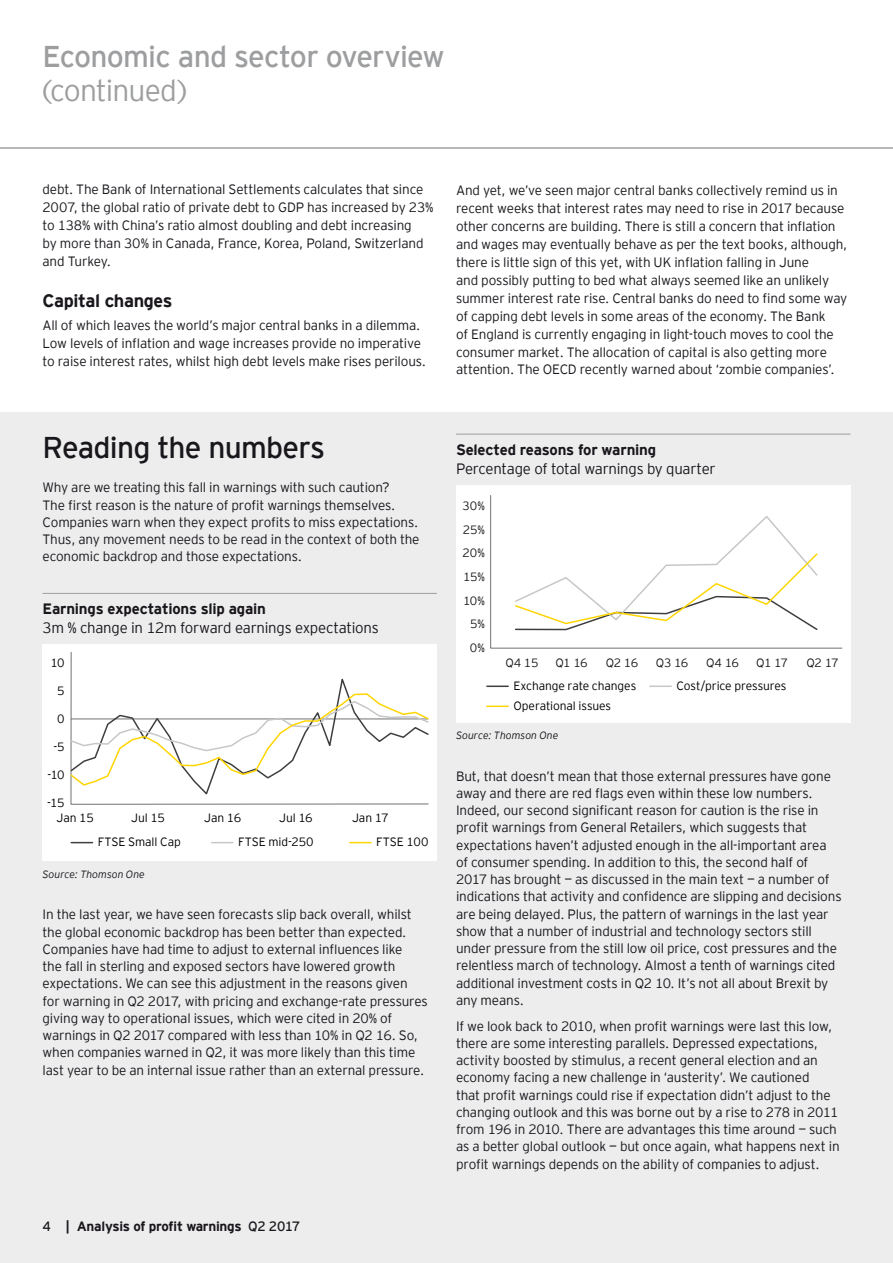
<style>
.page{position:relative;width:893px;height:1263px;background:#fff}
.page>*{position:absolute;margin:0;border:0;box-sizing:border-box;transform-origin:0 0}
.t1{font:30px "EY Interstate";letter-spacing:-.03em;color:#9d9ea0}
.t2{font:30px "EY Interstate";letter-spacing:-.025em;color:#1a171c}
.t3{font:300 30px "EY Interstate";letter-spacing:-.03em;color:#9d9ea0}
.t4{font:700 18px "EY Interstate";letter-spacing:-.02em;color:#1a171c}
.t5{font:300 15px "EY Interstate";letter-spacing:-.02em;color:#1a171c}
.t6{font:700 15px "EY Interstate";letter-spacing:-.015em;color:#1a171c}
.t7{font:14.7px "EY Interstate";letter-spacing:-.015em;color:#1a171c}
.t8{font:300 13.5px/17.2px "EY Interstate";letter-spacing:-.015em;color:#1a171c}
.t9{font:700 13.5px "EY Interstate";letter-spacing:-.02em;color:#1a171c}
.t10{font:300 12px "EY Interstate";letter-spacing:-.01em;color:#010000}
.t11{font:300 12px "EY Interstate";letter-spacing:-.03em;color:#1a171c}
.t12{font:italic 300 10.5px "EY Interstate";letter-spacing:-.005em;color:#1a171c}
.s1{font-weight:400}
</style>
<div class="page">
<div style="left:0;top:412px;width:893px;height:851px;background:#ededee"></div>
<hr style="left:0;top:148px;width:893px;height:1px;background:#707173">
<div style="left:43px;top:644px;width:394px;height:217px;background:#fff"></div>
<hr style="left:43px;top:593px;width:394px;height:1px;background:#9d9ea0">
<svg style="left:71px;top:842px;width:22px;height:1px"></svg>
<svg style="left:212px;top:842px;width:21px;height:1px"></svg>
<svg style="left:350px;top:842px;width:21px;height:1px"></svg>
<svg style="left:70px;top:653px;width:359px;height:152px"></svg>
<svg style="left:70px;top:674px;width:359px;height:122px"></svg>
<div style="left:456px;top:485px;width:394px;height:237px;background:#fff"></div>
<hr style="left:456px;top:434px;width:394px;height:1px;background:#9d9ea0">
<hr style="left:487px;top:685px;width:21px;height:2px;background:#3e3e40">
<hr style="left:650px;top:685px;width:21px;height:2px;background:#c6c7c9">
<hr style="left:487px;top:705px;width:21px;height:2px;background:#ffd500">
<svg style="left:490px;top:495px;width:353px;height:154px"></svg>
<svg style="left:514px;top:514px;width:305px;height:117px"></svg>
<h1 class="t1" style="left:43px;top:35px;width:404px">Economic and sector overview</h1>
<h1 class="t3" style="left:43px;top:69px;width:146px">(continued)</h1>
<p class="t8" style="left:43px;top:180px;width:393px;line-height:18px">debt. The Bank of International Settlements calculates that since 2007, the global ratio of private debt to GDP has increased by 23% to 138% with China’s ratio almost doubling and debt increasing<br>by more than 30% in Canada, France, Korea, Poland, Switzerland and Turkey.</p>
<h2 class="t4" style="left:43px;top:288px;width:131px">Capital changes</h2>
<p class="t8" style="left:43px;top:315px;width:385px;line-height:18px">All of which leaves the world’s major central banks in a dilemma.<br>Low levels of inflation and wage increases provide no imperative to raise interest rates, whilst high debt levels make rises perilous.</p>
<p class="t8" style="left:456px;top:180px;width:393px;line-height:18px">And yet, we’ve seen major central banks collectively remind us in recent weeks that interest rates may need to rise in 2017 because other concerns are building. There is still a concern that inflation and wages may eventually behave as per the text books, although, there is little sign of this yet, with UK inflation falling in June<br>and possibly putting to bed what always seemed like an unlikely summer interest rate rise. Central banks do need to find some way of capping debt levels in some areas of the economy. The Bank<br>of England is currently engaging in light-touch moves to cool the consumer market. The allocation of capital is also getting more attention. The OECD recently warned about ‘zombie companies’.</p>
<h1 class="t2" style="left:43px;top:426px;width:284px">Reading the numbers</h1>
<p class="t8" style="left:43px;top:478px;width:378px">Why are we treating this fall in warnings with such caution?<br>The first reason is the nature of profit warnings themselves.<br>Companies warn when they expect profits to miss expectations.<br>Thus, any movement needs to be read in the context of both the economic backdrop and those expectations.</p>
<p class="t6" style="left:43px;top:598px;width:225px">Earnings expectations slip again</p>
<p class="t5" style="left:43px;top:617px;width:338px">3m % change in 12m forward earnings expectations</p>
<p class="t7" style="left:51px;top:623px;width:214px">Earnings expectations slip again</p>
<p class="t10" style="left:50px;top:654px;width:16px">10</p>
<p class="t10" style="left:57px;top:682px;width:9px">5</p>
<p class="t10" style="left:57px;top:710px;width:9px">0</p>
<p class="t10" style="left:53px;top:738px;width:13px">-5</p>
<p class="t10" style="left:47px;top:766px;width:19px">-10</p>
<p class="t10" style="left:47px;top:794px;width:19px">-15</p>
<p class="t10" style="left:57px;top:809px;width:39px">Jan 15</p>
<p class="t10" style="left:131px;top:809px;width:35px">Jul 15</p>
<p class="t10" style="left:204px;top:809px;width:38px">Jan 16</p>
<p class="t10" style="left:279px;top:809px;width:35px">Jul 16</p>
<p class="t10" style="left:352px;top:809px;width:38px">Jan 17</p>
<p class="t10" style="left:98px;top:833px;width:85px">FTSE Small Cap</p>
<p class="t10" style="left:238px;top:833px;width:77px">FTSE mid-250</p>
<p class="t10" style="left:376px;top:833px;width:54px">FTSE 100</p>
<p class="t12" style="left:43px;top:867px;width:104px">Source: Thomson One</p>
<p class="t8" style="left:43px;top:905px;width:387px">In the last year, we have seen forecasts slip back overall, whilst the global economic backdrop has been better than expected.<br>Companies have had time to adjust to external influences like<br>the fall in sterling and exposed sectors have lowered growth expectations. We can see this adjustment in the reasons given for warning in Q2 2017, with pricing and exchange-rate pressures giving way to operational issues, which were cited in 20% of warnings in Q2 2017 compared with less than 10% in Q2 16. So, when companies warned in Q2, it was more likely than this time last year to be an internal issue rather than an external pressure.</p>
<p class="t9" style="left:43px;top:1217px;width:259px"><span class="s1">4</span> | Analysis of profit warnings <span class="s1">Q2 2017</span></p>
<p class="t6" style="left:456px;top:438px;width:202px">Selected reasons for warning</p>
<p class="t5" style="left:456px;top:458px;width:261px">Percentage of total warnings by quarter</p>
<p class="t11" style="left:462px;top:498px;width:24px">30%</p>
<p class="t11" style="left:463px;top:521px;width:23px">25%</p>
<p class="t11" style="left:463px;top:545px;width:24px">20%</p>
<p class="t11" style="left:463px;top:568px;width:23px">15%</p>
<p class="t11" style="left:463px;top:592px;width:23px">10%</p>
<p class="t11" style="left:470px;top:615px;width:16px">5%</p>
<p class="t11" style="left:470px;top:639px;width:16px">0%</p>
<p class="t11" style="left:505px;top:654px;width:35px">Q4 15</p>
<p class="t11" style="left:555px;top:654px;width:34px">Q1 16</p>
<p class="t11" style="left:606px;top:654px;width:34px">Q2 16</p>
<p class="t11" style="left:656px;top:654px;width:34px">Q3 16</p>
<p class="t11" style="left:706px;top:654px;width:34px">Q4 16</p>
<p class="t11" style="left:756px;top:654px;width:33px">Q1 17</p>
<p class="t11" style="left:806px;top:654px;width:34px">Q2 17</p>
<p class="t10" style="left:513px;top:677px;width:124px">Exchange rate changes</p>
<p class="t10" style="left:676px;top:677px;width:112px">Cost/price pressures</p>
<p class="t10" style="left:513px;top:697px;width:99px">Operational issues</p>
<p class="t12" style="left:456px;top:728px;width:104px">Source: Thomson One</p>
<p class="t8" style="left:456px;top:766px;width:387px">But, that doesn’t mean that those external pressures have gone away and there are red flags even within these low numbers.<br>Indeed, our second significant reason for caution is the rise in profit warnings from General Retailers, which suggests that expectations haven’t adjusted enough in the all-important area of consumer spending. In addition to this, the second half of 2017 has brought — as discussed in the main text — a number of indications that activity and confidence are slipping and decisions are being delayed. Plus, the pattern of warnings in the last year show that a number of industrial and technology sectors still under pressure from the still low oil price, cost pressures and the relentless march of technology. Almost a tenth of warnings cited additional investment costs in Q2 10. It’s not all about Brexit by any means.</p>
<p class="t8" style="left:456px;top:1016px;width:385px">If we look back to 2010, when profit warnings were last this low, there are some interesting parallels. Depressed expectations, activity boosted by stimulus, a recent general election and an economy facing a new challenge in ‘austerity’. We cautioned<br>that profit warnings could rise if expectation didn’t adjust to the changing outlook and this was borne out by a rise to 278 in 2011 from 196 in 2010. There are advantages this time around — such as a better global outlook — but once again, what happens next in profit warnings depends on the ability of companies to adjust.</p>
</div>
